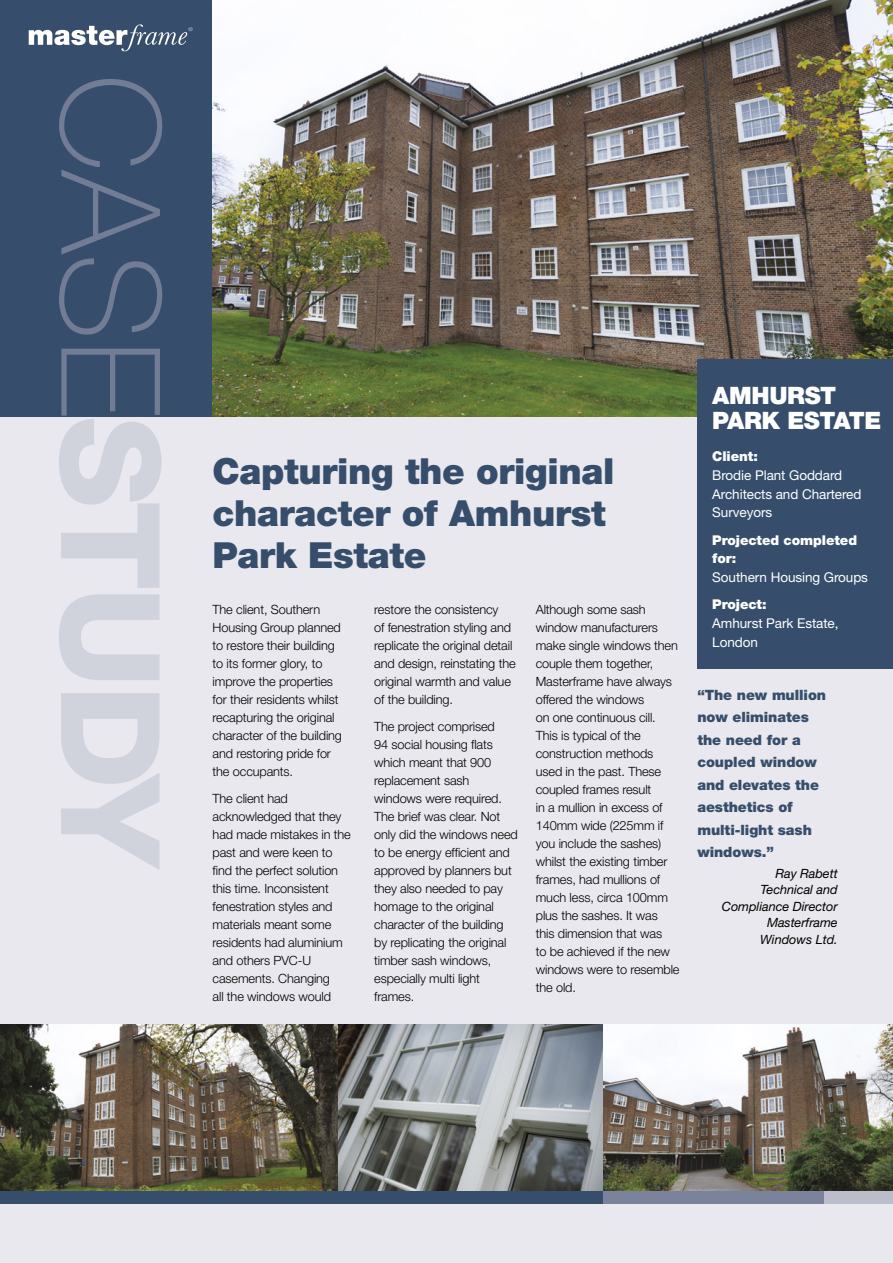
<style>
.page{position:relative;width:893px;height:1263px;background:#e8e8ee}
.page>*{position:absolute;margin:0;border:0;box-sizing:border-box;transform-origin:0 0}
.t1{font:800 138px "Helvetica Neue";letter-spacing:-.04em;color:#d0d2dc}
.t2{font:900 36px/42px "Helvetica Neue";letter-spacing:-.01em;color:#364e6b}
.t3{font:900 24px/24.8px "Helvetica Neue";letter-spacing:-.015em;color:#fff}
.t4{font:900 14.25px/22.5px "Helvetica Neue";letter-spacing:-.005em;color:#364e6b}
.t5{font:13.5px/18.8px "Helvetica Neue";letter-spacing:-.005em;color:#fff}
.t6{font:900 13.5px/18.8px "Helvetica Neue";letter-spacing:-.005em;color:#fff}
.t7{font:300 12.75px/18px "Helvetica Neue";letter-spacing:-.01em;color:#000}
.t8{font:italic 12.75px/16.5px "Helvetica Neue";letter-spacing:-.005em;color:#000;text-align:right}
.s1{font-weight:100;color:#727d95}
</style>
<div class="page">
<div style="left:0;top:0;width:213px;height:417px;background:#364e6b"></div>
<img style="left:213px;top:0;width:680px;height:417px">
<div style="left:0;top:1191px;width:893px;height:12px;background:#364e6b"></div>
<div style="left:604px;top:1191px;width:289px;height:12px;background:#7a839b"></div>
<div style="left:825px;top:1191px;width:68px;height:12px;background:#bbbdcb"></div>
<svg style="left:29px;top:24px;width:164px;height:27px"></svg>
<div style="left:697px;top:359px;width:196px;height:310px;background:#364e6b"></div>
<img style="left:0;top:1025px;width:893px;height:166px">
<hr style="left:892px;top:765px;width:1px;height:402px;background:#364e6b">
<img style="left:892px;top:98px;width:1px;height:221px">
<h1 class="t1" style="left:192px;top:74px;width:800px;rotate:90deg"><span class="s1">CASE</span>STUDY</h1>
<h2 class="t2" style="left:213px;top:450px;width:403px">Capturing the original character of Amhurst<br>Park Estate</h2>
<p class="t7" style="left:213px;top:600px;width:131px">The client, Southern<br>Housing Group planned to restore their building to its former glory, to improve the properties for their residents whilst recapturing the original character of the building and restoring pride for the occupants.</p>
<p class="t7" style="left:213px;top:789px;width:140px">The client had acknowledged that they had made mistakes in the past and were keen to find the perfect solution this time. Inconsistent fenestration styles and materials meant some residents had aluminium and others PVC-U casements. Changing<br>all the windows would</p>
<p class="t7" style="left:374px;top:600px;width:143px">restore the consistency<br>of fenestration styling and replicate the original detail and design, reinstating the original warmth and value of the building.</p>
<p class="t7" style="left:374px;top:717px;width:145px">The project comprised<br>94 social housing flats which meant that 900 replacement sash windows were required.<br>The brief was clear. Not only did the windows need to be energy efficient and approved by planners but they also needed to pay homage to the original character of the building by replicating the original timber sash windows, especially multi light frames.</p>
<p class="t7" style="left:536px;top:601px;width:145px">Although some sash window manufacturers make single windows then couple them together,<br>Masterframe have always offered the windows<br>on one continuous cill.<br>This is typical of the construction methods used in the past. These coupled frames result<br>in a mullion in excess of<br>140mm wide (225mm if you include the sashes) whilst the existing timber frames, had mullions of much less, circa 100mm plus the sashes. It was this dimension that was<br>to be achieved if the new windows were to resemble the old.</p>
<h3 class="t3" style="left:712px;top:383px;width:171px">AMHURST<br>PARK ESTATE</h3>
<p class="t6" style="left:712px;top:447px;width:47px">Client:</p>
<p class="t5" style="left:712px;top:465px;width:151px">Brodie Plant Goddard<br>Architects and Chartered<br>Surveyors</p>
<p class="t6" style="left:712px;top:530px;width:146px">Projected completed for:</p>
<p class="t5" style="left:712px;top:568px;width:157px">Southern Housing Groups</p>
<p class="t6" style="left:712px;top:595px;width:56px">Project:</p>
<p class="t5" style="left:712px;top:614px;width:128px">Amhurst Park Estate,<br>London</p>
<p class="t4" style="left:697px;top:683px;width:130px">“The new mullion now eliminates the need for a coupled window and elevates the aesthetics of multi-light sash windows.”</p>
<p class="t8" style="left:722px;top:865px;width:117px">Ray Rabett<br>Technical and<br>Compliance Director<br>Masterframe<br>Windows Ltd.</p>
</div>
